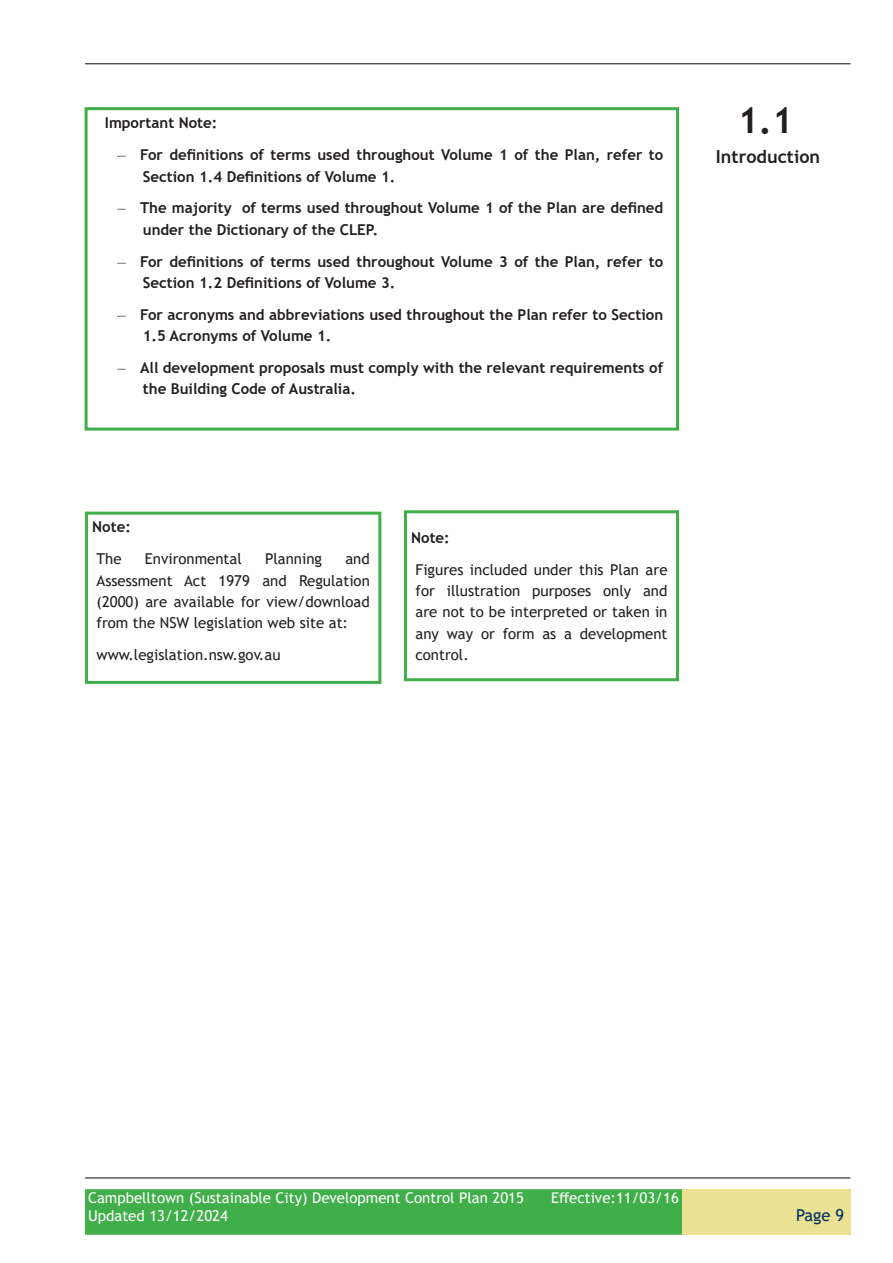
<style>
.page{position:relative;width:893px;height:1263px;background:#fff}
.page>*{position:absolute;margin:0;border:0;box-sizing:border-box;transform-origin:0 0}
.t1{font:700 36px "Trebuchet MS";color:#231f20}
.t2{font:700 18px "Trebuchet MS";color:#231f20}
.t3{font:16.5px "Trebuchet MS";color:#002e64}
.Body_Text{font:700 15px/21.3px "Trebuchet MS";color:#231f20}
.Body_Text-2{font:15px/21.3px "Trebuchet MS";color:#231f20;text-align:justify}
.t4{font:15px "Trebuchet MS";color:#fff}
.s1{font-family:"Times New Roman";font-weight:400;font-size:16.5px}
</style>
<div class="page">
<hr style="left:85px;top:63px;width:765px;height:1px;background:#231f20">
<hr style="left:85px;top:1177px;width:765px;height:1px;background:#231f20">
<div style="left:87px;top:1191px;width:595px;height:42px;background:#40ae49"></div>
<div style="left:85px;top:1189px;width:598px;height:46px;border:3px solid #40ae49"></div>
<div style="left:682px;top:1189px;width:168px;height:45px;background:#eae192"></div>
<div style="left:85px;top:107px;width:594px;height:324px;border:3px solid #40ae49"></div>
<div style="left:85px;top:512px;width:296px;height:172px;border:3px solid #40ae49"></div>
<div style="left:404px;top:510px;width:275px;height:171px;border:3px solid #40ae49"></div>
<p class="Body_Text" style="left:105px;top:112px;width:114px">Important Note:</p>
<h1 class="t1" style="left:738px;top:98px;width:57px">1.1</h1>
<p class="Body_Text" style="left:143px;top:144px;width:522px;text-indent:-26px"><span class="s1">–</span> For definitions of terms used throughout Volume 1 of the Plan, refer to<br>Section 1.4 Definitions of Volume 1.</p>
<p class="Body_Text" style="left:143px;top:197px;width:522px;text-indent:-26px"><span class="s1">–</span> The majority of terms used throughout Volume 1 of the Plan are defined under the Dictionary of the CLEP.</p>
<p class="Body_Text" style="left:143px;top:251px;width:522px;text-indent:-26px"><span class="s1">–</span> For definitions of terms used throughout Volume 3 of the Plan, refer to<br>Section 1.2 Definitions of Volume 3.</p>
<p class="Body_Text" style="left:143px;top:304px;width:522px;text-indent:-26px"><span class="s1">–</span> For acronyms and abbreviations used throughout the Plan refer to Section<br>1.5 Acronyms of Volume 1.</p>
<p class="Body_Text" style="left:143px;top:357px;width:522px;text-indent:-26px"><span class="s1">–</span> All development proposals must comply with the relevant requirements of the Building Code of Australia.</p>
<p class="t2" style="left:716px;top:146px;width:106px">Introduction</p>
<p class="Body_Text" style="left:92px;top:516px;width:40px">Note:</p>
<p class="Body_Text-2" style="left:97px;top:548px;width:27px">The</p>
<p class="Body_Text-2" style="left:145px;top:548px;width:98px">Environmental</p>
<p class="Body_Text-2" style="left:265px;top:548px;width:59px">Planning</p>
<p class="Body_Text-2" style="left:97px;top:548px;width:275px;text-indent:249px">and Assessment Act 1979 and Regulation (2000) are available for view/download from the NSW legislation web site at:</p>
<p class="Body_Text-2" style="left:97px;top:644px;width:185px">www.legislation.nsw.gov.au</p>
<p class="Body_Text" style="left:411px;top:527px;width:40px">Note:</p>
<p class="Body_Text-2" style="left:415px;top:559px;width:254px">Figures included under this Plan are for illustration purposes only and are not to be interpreted or taken in any way or form as a development control.</p>
<p class="t4" style="left:88px;top:1188px;width:437px">Campbelltown (Sustainable City) Development Control Plan 2015</p>
<p class="t4" style="left:551px;top:1188px;width:129px">Effective:11/03/16</p>
<p class="t4" style="left:88px;top:1206px;width:141px">Updated 13/12/2024</p>
<p class="t3" style="left:796px;top:1205px;width:49px">Page 9</p>
</div>
